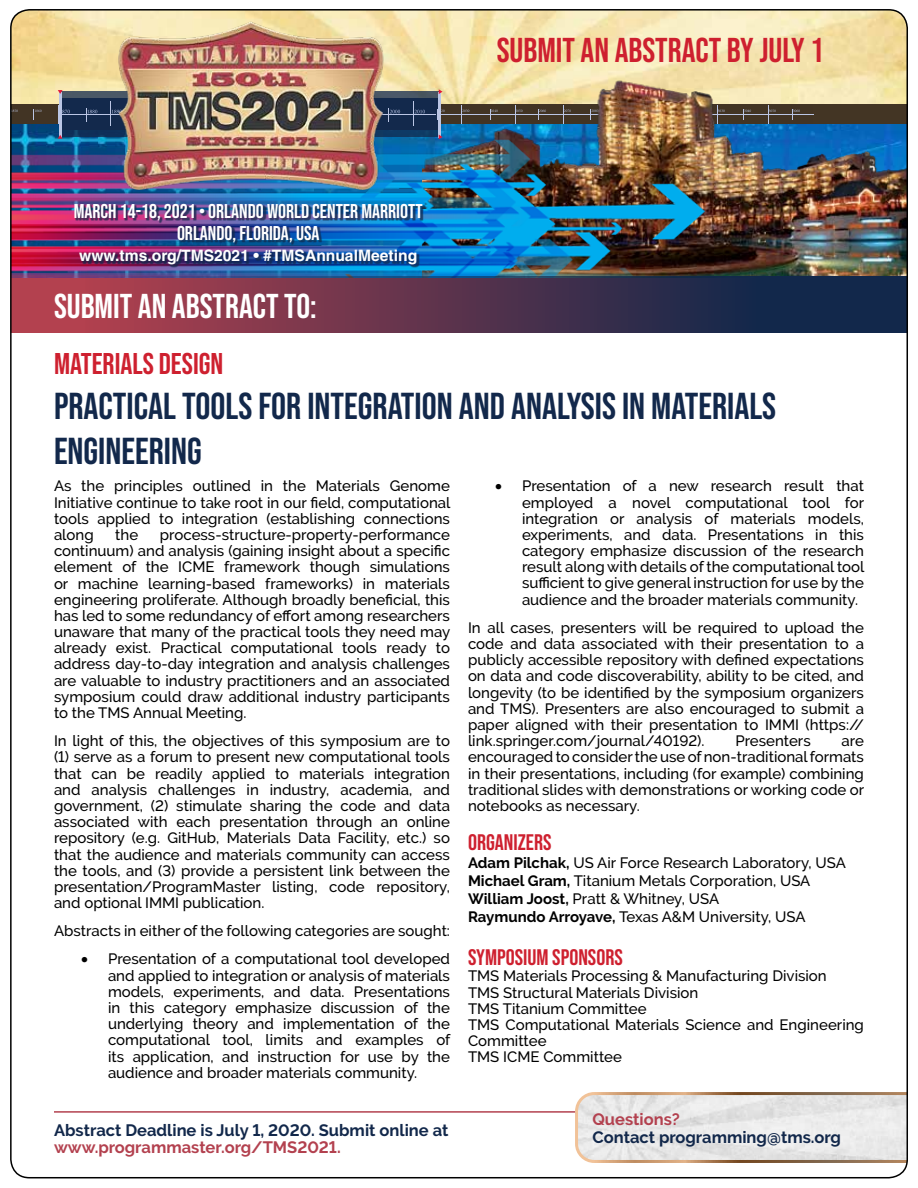
<style>
.page{position:relative;width:918px;height:1188px;background:#fff}
.page>*{position:absolute;margin:0;border:0;box-sizing:border-box;transform-origin:0 0}
.t1{font:37.5px/45px "Bebas Neue";color:#12284b}
.t2{font:34.5px "Bebas Neue";color:#ce202f}
.t3{font:34.5px "Bebas Neue";color:#fff}
.t4{font:30px "Bebas Neue";color:#ce202f}
.t5{font:22.5px "Bebas Neue";color:#ce202f}
.t6{font:19.95px/21.3px "Bebas Neue";color:#fff;text-align:center}
.t7{font:700 16.5px "Raleway";color:#12284b}
.t8{font:700 16.5px "Raleway";color:#b3414f}
.t9{font:700 15.6px "Helvetica";color:#fff}
.t10{font:500 15px/16.2px "Raleway";color:#000;text-align:justify}
.s1{font-weight:700}
</style>
<div class="page">
<img style="left:10px;top:9px;width:898px;height:1170px">
<h3 class="t6" style="left:74px;top:201px;width:350px">MARCH 14-18, 2021 • ORLANDO WORLD CENTER MARRIOTT<br>ORLANDO, FLORIDA, USA</h3>
<p class="t9" style="left:79px;top:246px;width:340px">www.tms.org/TMS2021 • #TMSAnnualMeeting</p>
<h2 class="t3" style="left:54px;top:287px;width:264px">SUBMIT AN ABSTRACT TO:</h2>
<h2 class="t2" style="left:497px;top:30px;width:329px">SUBMIT AN ABSTRACT BY JULY 1</h2>
<h3 class="t4" style="left:54px;top:346px;width:171px">MATERIALS DESIGN</h3>
<h1 class="t1" style="left:54px;top:383px;width:724px">PRACTICAL TOOLS FOR INTEGRATION AND ANALYSIS IN MATERIALS<br>ENGINEERING</h1>
<p class="t10" style="left:54px;top:478px;width:398px">As the principles outlined in the Materials Genome Initiative continue to take root in our field, computational tools applied to integration (establishing connections along</p>
<p class="t10" style="left:522px;top:478px;width:344px;text-indent:-27px">• Presentation of a new research result that employed a novel computational tool for integration or analysis of materials models, experiments, and data. Presentations in this category emphasize discussion of the research result along with details of the computational tool sufficient to give general instruction for use by the audience and the broader materials community.</p>
<p class="t10" style="left:468px;top:619px;width:398px">In all cases, presenters will be required to upload the code and data associated with their presentation to a publicly accessible repository with defined expectations on data and code discoverability, ability to be cited, and longevity (to be identified by the symposium organizers and TMS). Presenters are also encouraged to submit a paper aligned with their presentation to IMMI (https:// link.springer.com/journal/40192).</p>
<p class="t10" style="left:54px;top:527px;width:398px;text-indent:106px">process-structure-property-performance continuum) and analysis (gaining insight about a specific element of the ICME framework though simulations or machine learning-based frameworks) in materials engineering proliferate. Although broadly beneficial, this has led to some redundancy of effort among researchers unaware that many of the practical tools they need may already exist. Practical computational tools ready to address day-to-day integration and analysis challenges are valuable to industry practitioners and an associated symposium could draw additional industry participants to the TMS Annual Meeting.</p>
<p class="t10" style="left:54px;top:733px;width:398px">In light of this, the objectives of this symposium are to (1) serve as a forum to present new computational tools that can be readily applied to materials integration and analysis challenges in industry, academia, and government, (2) stimulate sharing the code and data associated with each presentation through an online repository (e.g. GitHub, Materials Data Facility, etc.) so that the audience and materials community can access the tools, and (3) provide a persistent link between the presentation/ProgramMaster listing, code repository, and optional IMMI publication.</p>
<p class="t10" style="left:54px;top:923px;width:397px">Abstracts in either of the following categories are sought:</p>
<p class="t10" style="left:108px;top:951px;width:344px;text-indent:-27px">• Presentation of a computational tool developed and applied to integration or analysis of materials models, experiments, and data. Presentations in this category emphasize discussion of the underlying theory and implementation of the computational tool, limits and examples of its application, and instruction for use by the audience and broader materials community.</p>
<p class="t10" style="left:115px;top:527px;width:24px">the</p>
<p class="t10" style="left:735px;top:733px;width:77px">Presenters</p>
<p class="t10" style="left:468px;top:733px;width:398px;text-indent:374px">are encouraged to consider the use of non-traditional formats in their presentations, including (for example) combining traditional slides with demonstrations or working code or notebooks as necessary.</p>
<h3 class="t5" style="left:468px;top:830px;width:85px">ORGANIZERS</h3>
<p class="t10" style="left:468px;top:854px;width:379px;line-height:18px;text-align:left"><span class="s1">Adam Pilchak,</span> US Air Force Research Laboratory, USA <span class="s1">Michael Gram,</span> Titanium Metals Corporation, USA <span class="s1">William Joost,</span> Pratt &amp; Whitney, USA<br><span class="s1">Raymundo Arroyave,</span> Texas A&amp;M University, USA</p>
<h3 class="t5" style="left:468px;top:945px;width:156px">SYMPOSIUM SPONSORS</h3>
<p class="t10" style="left:468px;top:968px;width:398px;text-align:left">TMS Materials Processing &amp; Manufacturing Division<br>TMS Structural Materials Division<br>TMS Titanium Committee<br>TMS Computational Materials Science and Engineering<br>Committee<br>TMS ICME Committee</p>
<p class="t7" style="left:54px;top:1120px;width:396px">Abstract Deadline is July 1, 2020. Submit online at</p>
<p class="t8" style="left:54px;top:1138px;width:288px">www.programmaster.org/TMS2021.</p>
<p class="t8" style="left:592px;top:1110px;width:89px">Questions?</p>
<p class="t7" style="left:592px;top:1127px;width:250px">Contact programming@tms.org</p>
</div>
